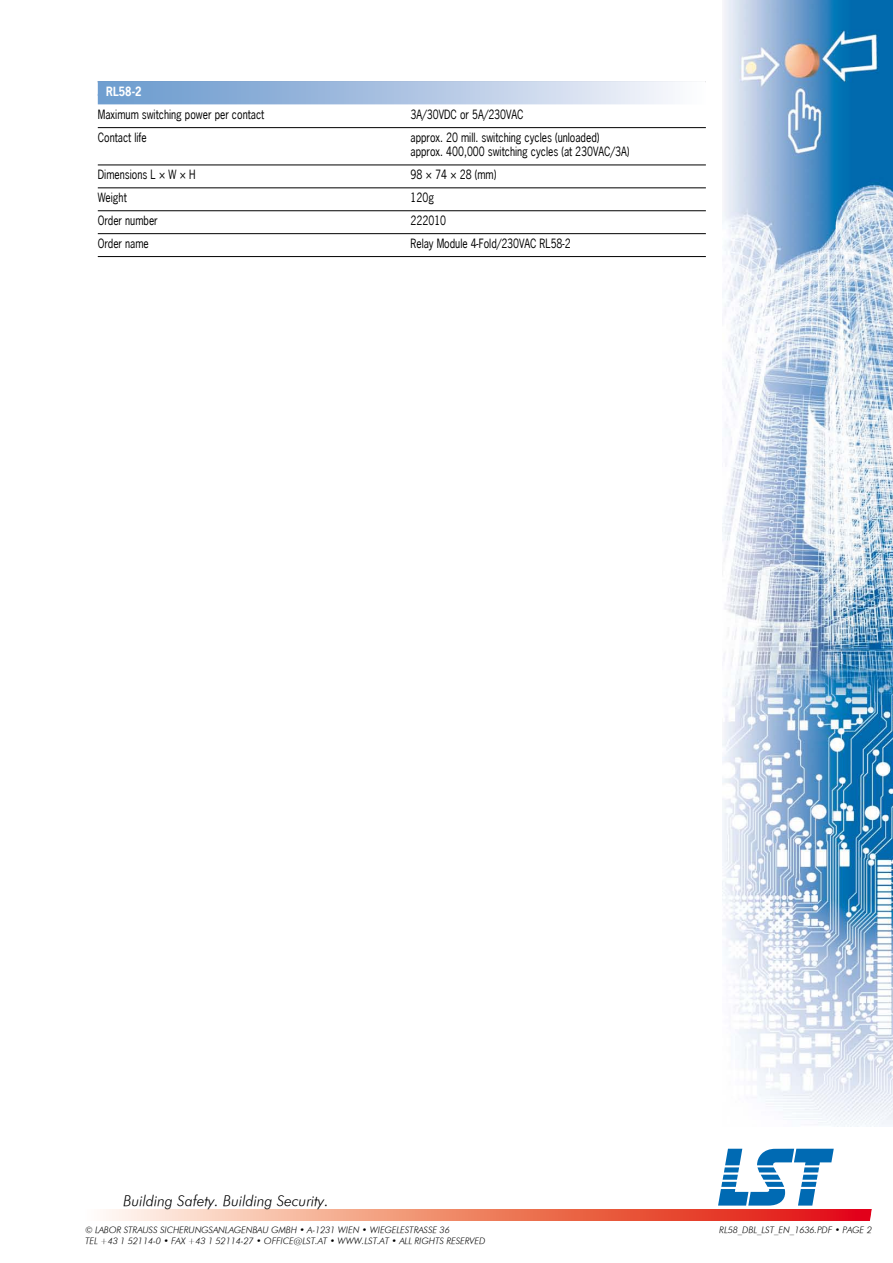
<style>
.page{position:relative;width:893px;height:1263px;background:#fff}
.page>*{position:absolute;margin:0;border:0;box-sizing:border-box;transform-origin:0 0}
.t1{font:84px "Logos";color:#006ab3}
.t2{font:15px "Futura Light LST";color:#000}
.t3{font:12px/14.4px "News Gothic";color:#000;scale:.86 1}
.t4{font:700 12px "News Gothic";color:#fff;scale:.86 1}
.t5{font:9px/10.8px "Futura Light LST";color:#000}
</style>
<div class="page">
<svg style="left:106px;top:1210px;width:757px;height:10px;background:#ee806c"></svg>
<svg style="left:863px;top:1209px;width:9px;height:12px"></svg>
<img style="left:723px;top:0;width:170px;height:1127px">
<svg style="left:98px;top:81px;width:608px;height:13px;background:#aec5e3"></svg>
<svg style="left:98px;top:94px;width:575px;height:10px;background:#aac3e2"></svg>
<hr style="left:98px;top:127px;width:608px;height:1px;background:#000">
<hr style="left:98px;top:165px;width:608px;height:1px;background:#000">
<hr style="left:98px;top:188px;width:608px;height:1px;background:#000">
<hr style="left:98px;top:210px;width:608px;height:1px;background:#000">
<hr style="left:98px;top:233px;width:608px;height:1px;background:#000">
<hr style="left:98px;top:256px;width:608px;height:1px;background:#000">
<p class="t4" style="left:106px;top:84px;width:43px">RL58-2</p>
<p class="t3" style="left:98px;top:107px;width:195px">Maximum switching power per contact</p>
<p class="t3" style="left:411px;top:107px;width:133px">3A/30VDC or 5A/230VAC</p>
<p class="t3" style="left:98px;top:130px;width:58px">Contact life</p>
<p class="t3" style="left:411px;top:130px;width:256px">approx. 20 mill. switching cycles (unloaded) approx. 400,000 switching cycles (at 230VAC/3A)</p>
<p class="t3" style="left:98px;top:167px;width:115px">Dimensions L × W × H</p>
<p class="t3" style="left:411px;top:167px;width:101px">98 × 74 × 28 (mm)</p>
<p class="t3" style="left:98px;top:190px;width:35px">Weight</p>
<p class="t3" style="left:411px;top:190px;width:29px">120g</p>
<p class="t3" style="left:98px;top:213px;width:71px">Order number</p>
<p class="t3" style="left:411px;top:213px;width:43px">222010</p>
<p class="t3" style="left:98px;top:236px;width:61px">Order name</p>
<p class="t3" style="left:411px;top:236px;width:188px">Relay Module 4-Fold/230VAC RL58-2</p>
<p class="t2" style="left:123px;top:1191px;width:207px">Building Safety. Building Security.</p>
<p class="t5" style="left:85px;top:1225px;width:402px">© LABOR STRAUSS SICHERUNGSANLAGENBAU GMBH • A-1231 WIEN • WIEGELESTRASSE 36<br>TEL +43 1 52114-0 • FAX +43 1 52114-27 • OFFICE@LST.AT • WWW.LST.AT • ALL RIGHTS RESERVED</p>
<h1 class="t1" style="left:719px;top:1138px;width:118px">A</h1>
<p class="t5" style="left:719px;top:1225px;width:154px">RL58_DBL_LST_EN_1636.PDF • PAGE 2</p>
</div>
